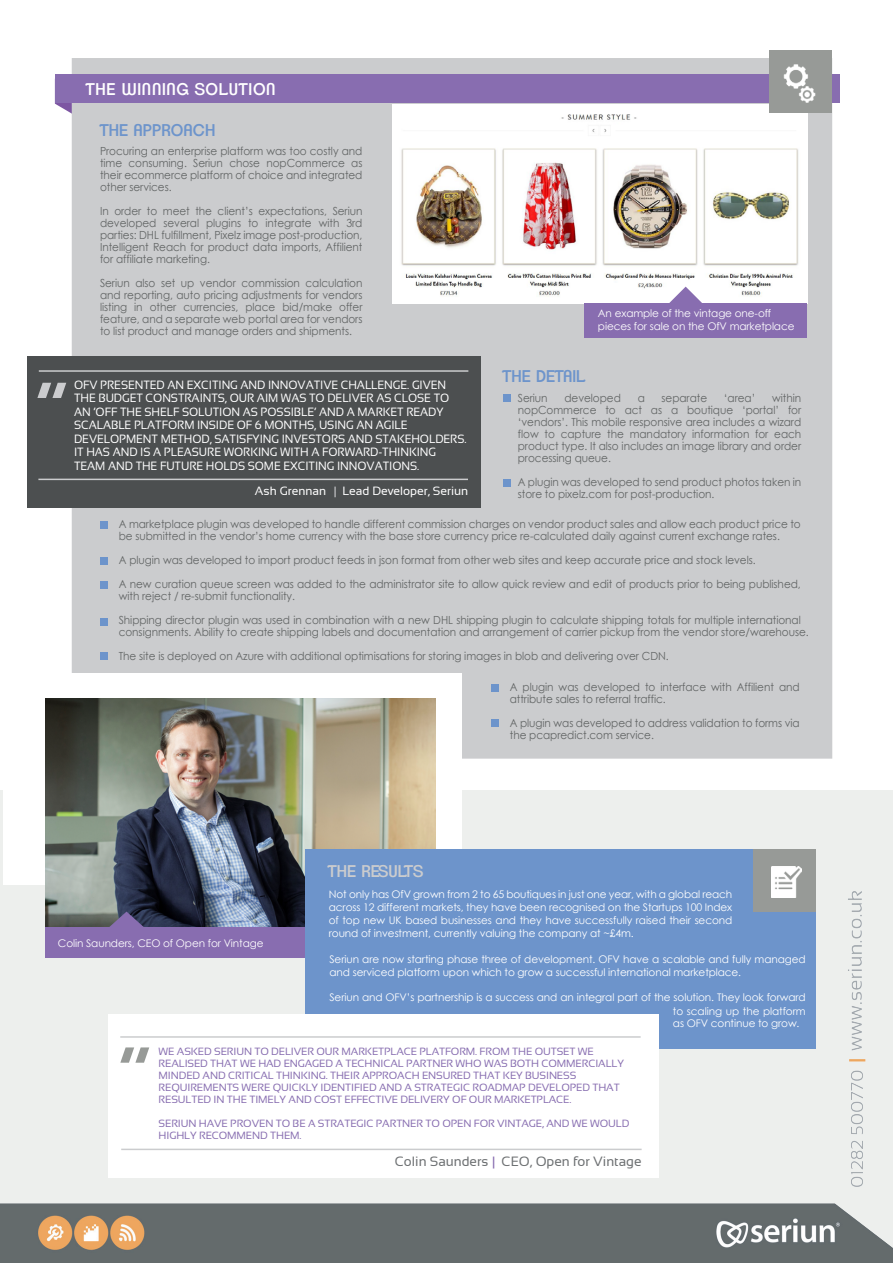
<style>
.page{position:relative;width:893px;height:1263px;background:#fff}
.page>*{position:absolute;margin:0;border:0;box-sizing:border-box;transform-origin:0 0}
.t1{font:700 71.7px "Sansation";color:#cbccce}
.t2{font:700 71.7px "Sansation";color:#979a97}
.t3{font:16.5px "Clemente P Dai";color:#6d94cb}
.t4{font:16.5px "Clemente P Dai";letter-spacing:.04em;color:#fff}
.t5{font:16.5px "Clemente P Dai";color:#cbccce}
.t6{font:13.5px "Sansation";color:#6d7072}
.t7{font:12px/13.5px "Sansation";letter-spacing:-.005em;color:#fff;scale:.94 1}
.t8{font:12px "Sansation";letter-spacing:-.005em;color:#fff}
.t9{font:11.1px/12px "Century Gothic";letter-spacing:-.005em;color:#626565;scale:.94 1}
.t10{font:10.5px/12.8px "Century Gothic";letter-spacing:-.01em;color:#fff}
.t11{font:10.5px/12px "Sansation";letter-spacing:-.01em;color:#876db0}
.s1{color:#cbccce}
.s2{color:#886db0}
</style>
<div class="page">
<svg style="left:55px;top:103px;width:17px;height:17px"></svg>
<div style="left:0;top:791px;width:893px;height:472px;background:#edefed"></div>
<div style="left:72px;top:58px;width:760px;height:701px;background:#cbccce"></div>
<div style="left:3px;top:673px;width:458px;height:212px;background:#fff"></div>
<img style="left:0;top:891px;width:893px;height:372px">
<div style="left:55px;top:74px;width:784px;height:29px;background:#886db0"></div>
<img style="left:45px;top:699px;width:390px;height:228px">
<div style="left:45px;top:927px;width:262px;height:31px;background:#886db0"></div>
<svg style="left:108px;top:911px;width:38px;height:16px"></svg>
<div style="left:306px;top:849px;width:510px;height:199px;background:#6d94cb"></div>
<div style="left:753px;top:849px;width:63px;height:63px;background:#979a97"></div>
<img style="left:771px;top:867px;width:30px;height:30px">
<div style="left:108px;top:1014px;width:551px;height:164px;background:#fff"></div>
<hr style="left:121px;top:1149px;width:521px;height:1px;background:#cbccce">
<hr style="left:120px;top:1036px;width:521px;height:2px;background:#cbccce">
<div style="left:27px;top:356px;width:453px;height:151px;background:#4c4f50"></div>
<hr style="left:38px;top:479px;width:430px;height:1px;background:#cbccce">
<hr style="left:39px;top:370px;width:429px;height:2px;background:#cbccce">
<div style="left:503px;top:394px;width:8px;height:8px;background:#6d94cb"></div>
<div style="left:503px;top:479px;width:8px;height:8px;background:#6d94cb"></div>
<div style="left:100px;top:521px;width:8px;height:7px;background:#6d94cb"></div>
<div style="left:100px;top:557px;width:8px;height:8px;background:#6d94cb"></div>
<div style="left:100px;top:581px;width:8px;height:8px;background:#6d94cb"></div>
<div style="left:100px;top:618px;width:8px;height:8px;background:#6d94cb"></div>
<div style="left:100px;top:652px;width:8px;height:8px;background:#6d94cb"></div>
<div style="left:491px;top:684px;width:8px;height:7px;background:#6d94cb"></div>
<div style="left:491px;top:719px;width:8px;height:8px;background:#6d94cb"></div>
<img style="left:392px;top:105px;width:415px;height:198px">
<div style="left:769px;top:50px;width:63px;height:63px;background:#979a97"></div>
<img style="left:783px;top:64px;width:33px;height:39px">
<div style="left:584px;top:303px;width:222px;height:35px;background:#886db0"></div>
<svg style="left:669px;top:287px;width:34px;height:16px"></svg>
<h2 class="t4" style="left:85px;top:79px;width:192px">THE WINNING SOLUTION</h2>
<h2 class="t3" style="left:99px;top:121px;width:117px">THE APPROACH</h2>
<p class="t9" style="left:100px;top:145px;width:281px;text-align:justify">Procuring an enterprise platform was too costly and time consuming. Seriun chose nopCommerce as their ecommerce platform of choice and integrated other services.</p>
<p class="t9" style="left:100px;top:205px;width:281px;text-align:justify">In order to meet the client’s expectations, Seriun developed several plugins to integrate with 3rd parties: DHL fulfillment, Pixelz image post-production, Intelligent Reach for product data imports, Affilient for affiliate marketing.</p>
<p class="t9" style="left:100px;top:277px;width:281px;text-align:justify">Seriun also set up vendor commission calculation and reporting, auto pricing adjustments for vendors listing in other currencies, place bid/make offer feature, and a separate web portal area for vendors to list product and manage orders and shipments.</p>
<h1 class="t1" style="left:36px;top:368px;width:34px">“</h1>
<p class="t7" style="left:74px;top:378px;width:419px">OFV PRESENTED AN EXCITING AND INNOVATIVE CHALLENGE. GIVEN THE BUDGET CONSTRAINTS, OUR AIM WAS TO DELIVER AS CLOSE TO AN ‘OFF THE SHELF SOLUTION AS POSSIBLE’ AND A MARKET READY SCALABLE PLATFORM INSIDE OF 6 MONTHS, USING AN AGILE DEVELOPMENT METHOD, SATISFYING INVESTORS AND STAKEHOLDERS.<br>IT HAS AND IS A PLEASURE WORKING WITH A FORWARD-THINKING TEAM AND THE FUTURE HOLDS SOME EXCITING INNOVATIONS.</p>
<p class="t8" style="left:255px;top:484px;width:215px">Ash Grennan <span class="s1">|</span> Lead Developer, Seriun</p>
<p class="t10" style="left:598px;top:307px;width:198px">An example of the vintage one-off pieces for sale on the OfV marketplace</p>
<h2 class="t3" style="left:502px;top:366px;width:85px">THE DETAIL</h2>
<p class="t9" style="left:518px;top:392px;width:33px">Seriun</p>
<p class="t9" style="left:564px;top:392px;width:61px">developed</p>
<p class="t9" style="left:638px;top:392px;width:9px">a</p>
<p class="t9" style="left:662px;top:392px;width:50px">separate</p>
<p class="t9" style="left:724px;top:392px;width:35px">‘area’</p>
<p class="t9" style="left:518px;top:392px;width:303px;text-align:justify;text-indent:254px">within nopCommerce to act as a boutique ‘portal’ for ‘vendors’. This mobile responsive area includes a wizard flow to capture the mandatory information for each product type. It also includes an image library and order processing queue.</p>
<p class="t9" style="left:518px;top:476px;width:303px">A plugin was developed to send product photos taken in store to pixelz.com for post-production.</p>
<p class="t9" style="left:119px;top:518px;width:727px">A marketplace plugin was developed to handle different commission charges on vendor product sales and allow each product price to be submitted in the vendor’s home currency with the base store currency price re-calculated daily against current exchange rates.</p>
<p class="t9" style="left:119px;top:548px;width:727px;line-height:24px">A plugin was developed to import product feeds in json format from other web sites and keep accurate price and stock levels.<br>A new curation queue screen was added to the administrator site to allow quick review and edit of products prior to being published,</p>
<p class="t9" style="left:119px;top:584px;width:727px;line-height:24px">with reject / re-submit functionality.<br>Shipping director plugin was used in combination with a new DHL shipping plugin to calculate shipping totals for multiple international</p>
<p class="t9" style="left:119px;top:620px;width:736px;line-height:24px">consignments. Ability to create shipping labels and documentation and arrangement of carrier pickup from the vendor store/warehouse.<br>The site is deployed on Azure with additional optimisations for storing images in blob and delivering over CDN.</p>
<p class="t10" style="left:58px;top:936px;width:207px">Colin Saunders, CEO of Open for Vintage</p>
<h2 class="t5" style="left:327px;top:861px;width:97px">THE RESULTS</h2>
<p class="t9" style="left:510px;top:681px;width:310px">A plugin was developed to interface with Affilient and attribute sales to referral traffic.</p>
<p class="t9" style="left:510px;top:717px;width:310px">A plugin was developed to address validation to forms via the pcapredict.com service.</p>
<p class="t10" style="left:329px;top:888px;width:405px;text-align:justify">Not only has OfV grown from 2 to 65 boutiques in just one year, with a global reach across 12 different markets, they have been recognised on the Startups 100 Index of top new UK based businesses and they have successfully raised their second round of investment, currently valuing the company at ~£4m.</p>
<p class="t10" style="left:330px;top:953px;width:478px">Seriun are now starting phase three of development. OFV have a scalable and fully managed and serviced platform upon which to grow a successful international marketplace.</p>
<p class="t10" style="left:330px;top:991px;width:478px">Seriun and OFV’s partnership is a success and an integral part of the solution. They look forward</p>
<p class="t10" style="left:673px;top:1004px;width:134px">to scaling up the platform as OFV continue to grow.</p>
<h1 class="t2" style="left:119px;top:1033px;width:34px">“</h1>
<p class="t11" style="left:159px;top:1046px;width:467px">WE ASKED SERIUN TO DELIVER OUR MARKETPLACE PLATFORM. FROM THE OUTSET WE REALISED THAT WE HAD ENGAGED A TECHNICAL PARTNER WHO WAS BOTH COMMERCIALLY MINDED AND CRITICAL THINKING. THEIR APPROACH ENSURED THAT KEY BUSINESS REQUIREMENTS WERE QUICKLY IDENTIFIED AND A STRATEGIC ROADMAP DEVELOPED THAT RESULTED IN THE TIMELY AND COST EFFECTIVE DELIVERY OF OUR MARKETPLACE.</p>
<p class="t11" style="left:159px;top:1118px;width:472px">SERIUN HAVE PROVEN TO BE A STRATEGIC PARTNER TO OPEN FOR VINTAGE, AND WE WOULD<br>HIGHLY RECOMMEND THEM.</p>
<p class="t6" style="left:395px;top:1154px;width:248px">Colin Saunders <span class="s2">|</span> CEO, Open for Vintage</p>
</div>
